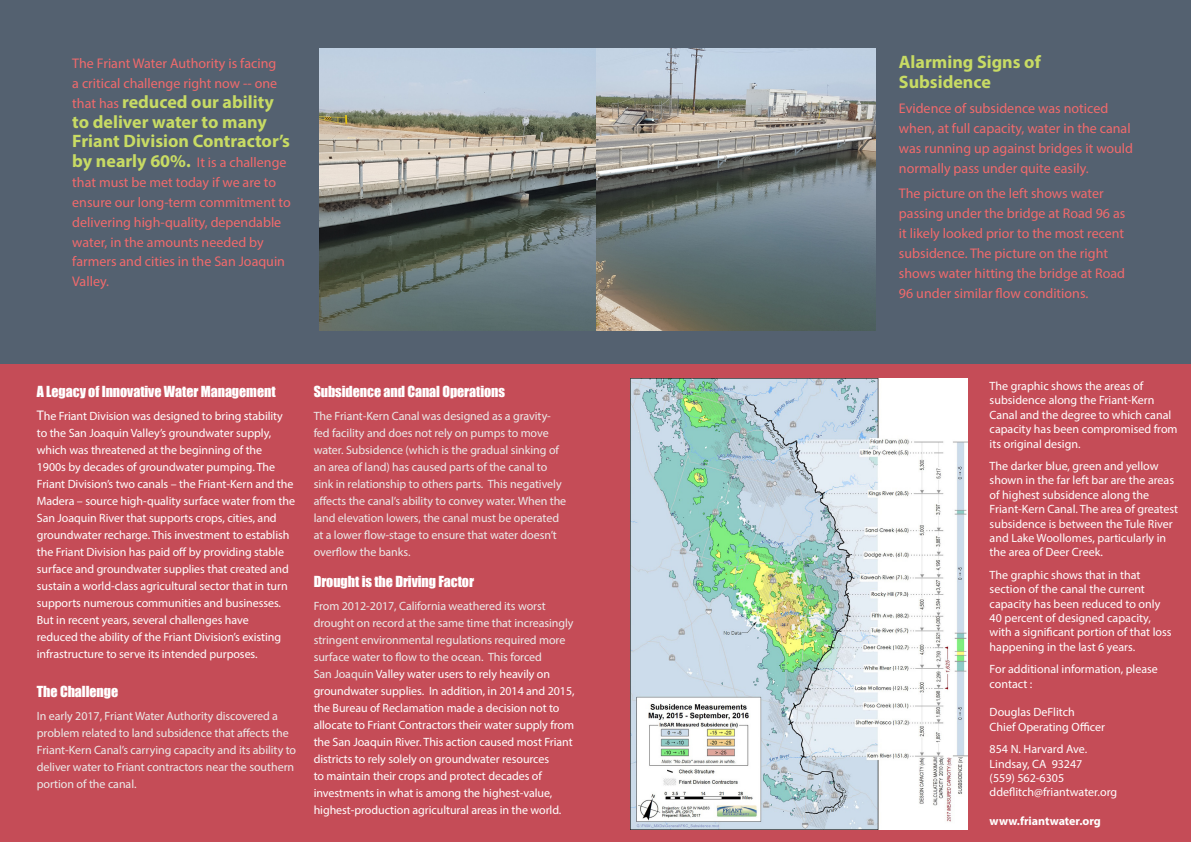
<style>
.page{position:relative;width:1191px;height:842px;background:#546170}
.page>*{position:absolute;margin:0;border:0;box-sizing:border-box;transform-origin:0 0}
.Normal_text{font:700 18px/19.8px "Myriad Pro";color:#c8db64}
.Normal_text-2{font:14px/19.8px "Myriad Pro";color:#f16a6c}
.Article_title{font:14px "Impact";letter-spacing:-.005em;color:#fff}
.Normal_text-3{font:12px/17px "Myriad Pro";letter-spacing:-.005em;color:#fff}
.Normal_text-4{font:12px/17px "Myriad Pro";letter-spacing:-.005em;color:#ebebea}
.t1{font:700 12px "Myriad Pro";color:#fff}
.s1{font-weight:400;font-size:14px;color:#f16a6c}
.s2{font-weight:700;font-size:18px;color:#c8db64}
.s3{font-size:14px}
.s4{color:#ebebea}
</style>
<div class="page">
<div style="left:0;top:364px;width:1191px;height:478px;background:#c54c57"></div>
<img style="left:630px;top:378px;width:337px;height:452px">
<img style="left:319px;top:48px;width:556px;height:283px">
<p class="Normal_text-2" style="left:72px;top:53px;width:206px">The Friant Water Authority is facing a critical challenge right now -- one</p>
<p class="Normal_text" style="left:72px;top:91px;width:219px"><span class="s1">that has</span> reduced our ability to deliver water to many<br>Friant Division Contractor’s</p>
<p class="Normal_text-2" style="left:72px;top:152px;width:220px"><span class="s2">by nearly 60%.</span> It is a challenge that must be met today if we are to ensure our long-term commitment to delivering high-quality, dependable water, in the amounts needed by farmers and cities in the San Joaquin<br>Valley.</p>
<p class="Article_title" style="left:37px;top:380px;width:240px">A Legacy of Innovative Water Management</p>
<p class="Normal_text-3" style="left:37px;top:407px;width:260px"><span class="s3">T</span>he Friant Division was designed to bring stability to the San Joaquin Valley’s groundwater supply, which was threatened at the beginning of the<br>1900s by decades of groundwater pumping. The Friant Division’s two canals – the Friant-Kern and the Madera – source high-quality surface water from the San Joaquin River that supports crops, cities, and groundwater recharge. This investment to establish the Friant Division has paid off by providing stable surface and groundwater supplies that created and sustain a world-class agricultural sector that in turn supports numerous communities and businesses.<br>But in recent years, several challenges have<br>reduced the ability of the Friant Division’s existing infrastructure to serve its intended purposes.</p>
<p class="Article_title" style="left:37px;top:681px;width:83px">The Challenge</p>
<p class="Normal_text-4" style="left:37px;top:707px;width:261px">In early 2017, Friant Water Authority discovered a problem related to land subsidence that affects the Friant-Kern Canal’s carrying capacity and its ability to deliver water to Friant contractors near the southern portion of the canal.</p>
<p class="Article_title" style="left:314px;top:380px;width:193px">Subsidence and Canal Operations</p>
<p class="Normal_text-4" style="left:314px;top:407px;width:254px">The Friant-Kern Canal was designed as a gravity&shy;fed facility and does not rely on pumps to move water. Subsidence (which is the gradual sinking of an area of land) has caused parts of the canal to sink in relationship to others parts. This negatively affects the canal’s ability to convey water. When the land elevation lowers, the canal must be operated at a lower flow-stage to ensure that water doesn’t overflow the banks.</p>
<p class="Article_title" style="left:314px;top:570px;width:162px">Drought is the Driving Factor</p>
<p class="Normal_text-3" style="left:314px;top:597px;width:262px"><span class="s4">From 2012-2017, California weathered its worst drought on record at the same time that increasingly stringent environmental regulations required more surface water to flow to the ocean. This forced<br>San Joaquin</span> Valley water users to rely heavily on groundwater supplies. In addition, in 2014 and 2015, the Bureau of Reclamation made a decision not to allocate to Friant Contractors their water supply from the San Joaquin River. This action caused most Friant districts to rely solely on groundwater resources<br>to maintain their crops and protect decades of investments in what is among the highest-value, highest-production agricultural areas in the world.</p>
<p class="Normal_text" style="left:899px;top:51px;width:143px">Alarming Signs of<br>Subsidence</p>
<p class="Normal_text-2" style="left:899px;top:99px;width:236px">Evidence of subsidence was noticed when, at full capacity, water in the canal was running up against bridges it would normally pass under quite easily.</p>
<p class="Normal_text-2" style="left:899px;top:184px;width:228px">The picture on the left shows water passing under the bridge at Road 96 as it likely looked prior to the most recent subsidence. The picture on the right shows water hitting the bridge at Road 96 under similar flow conditions.</p>
<p class="Normal_text-3" style="left:989px;top:379px;width:189px;line-height:14.4px">The graphic shows the areas of subsidence along the Friant-Kern<br>Canal and the degree to which canal capacity has been compromised from its original design.</p>
<p class="Normal_text-3" style="left:989px;top:459px;width:190px;line-height:14.4px">The darker blue, green and yellow shown in the far left bar are the areas of highest subsidence along the Friant-Kern Canal. The area of greatest subsidence is between the Tule River and Lake Woollomes, particularly in the area of Deer Creek.</p>
<p class="Normal_text-3" style="left:989px;top:567px;width:184px;line-height:14.4px">The graphic shows that in that section of the canal the current capacity has been reduced to only<br>40 percent of designed capacity, with a significant portion of that loss happening in the last 6 years.</p>
<p class="Normal_text-3" style="left:989px;top:662px;width:170px;line-height:14.4px">For additional information, please contact :</p>
<p class="Normal_text-3" style="left:989px;top:705px;width:117px;line-height:14.4px">Douglas DeFlitch<br>Chief Operating Officer</p>
<p class="Normal_text-3" style="left:989px;top:740px;width:99px">854 N. Harvard Ave.</p>
<p class="Normal_text-3" style="left:989px;top:755px;width:94px">Lindsay, CA 93247</p>
<p class="Normal_text-3" style="left:989px;top:769px;width:76px">(559) 562-6305</p>
<p class="Normal_text-3" style="left:989px;top:784px;width:129px">ddeflitch@friantwater.org</p>
<p class="t1" style="left:989px;top:813px;width:113px">www.friantwater.org</p>
</div>
